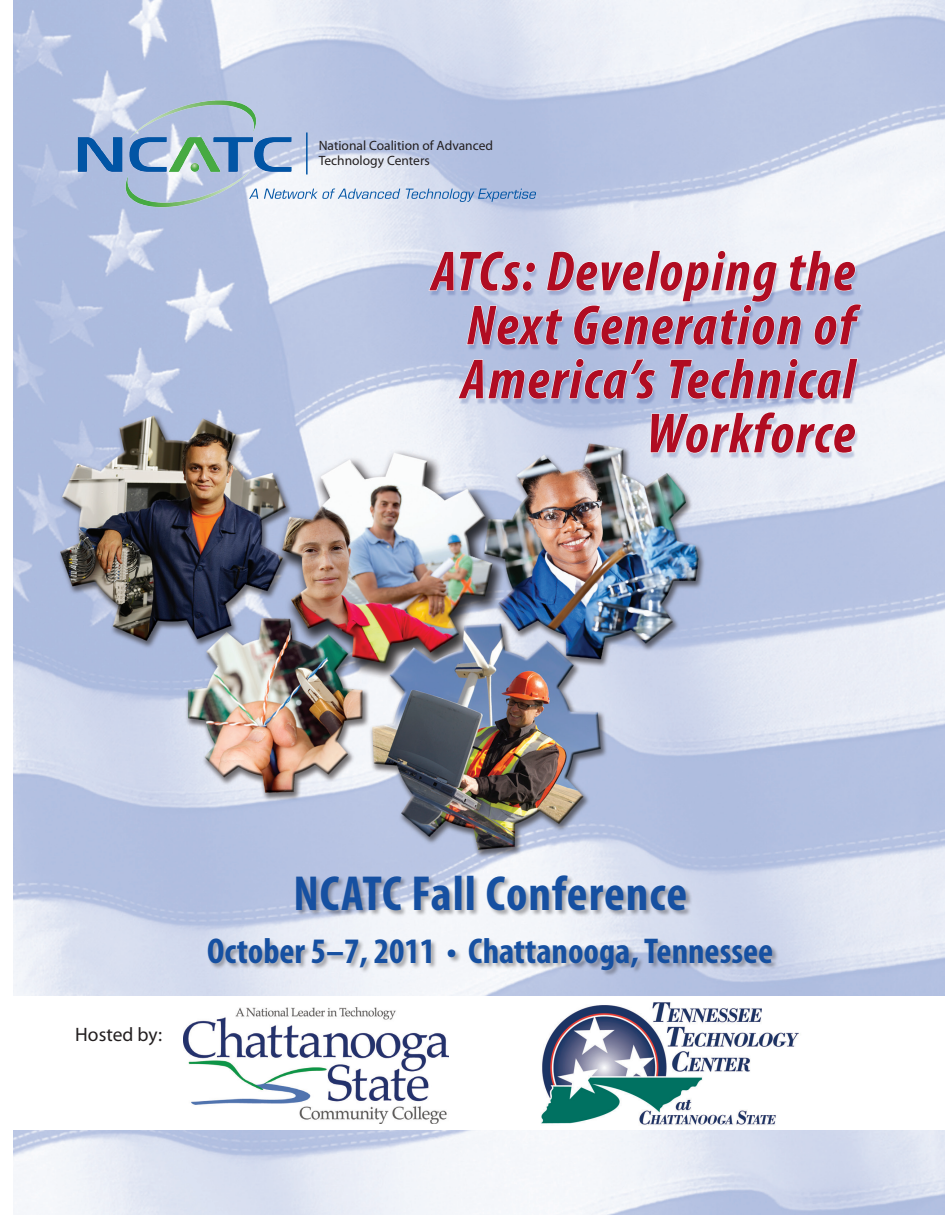
<style>
.page{position:relative;width:945px;height:1215px;background:#fff}
.page>*{position:absolute;margin:0;border:0;box-sizing:border-box;transform-origin:0 0}
.t1{font:italic 700 condensed 57px/54px "Myriad Pro";letter-spacing:.03em;color:#b00c22;text-align:right}
.t2{font:700 condensed 49.5px "Myriad Pro";letter-spacing:.02em;color:#1650a1}
.t3{font:700 condensed 36px "Myriad Pro";color:#1650a1}
.t4{font:19.5px "Myriad Pro";color:#231f20}
.t5{font:13.5px/15px "Myriad Pro";color:#231f20}
</style>
<div class="page">
<img style="left:14px;top:0;width:931px;height:1215px">
<div style="left:14px;top:997px;width:931px;height:133px;background:#fff"></div>
<img style="left:76px;top:99px;width:217px;height:109px">
<hr style="left:306px;top:132px;width:2px;height:42px;background:#0155a5">
<svg style="left:249px;top:189px;width:287px;height:13px"></svg>
<div style="left:430px;top:254px;width:435px;height:205px;background:#253f8e;opacity:.24"></div>
<svg style="left:429px;top:250px;width:433px;height:96px;background:#c4cde5"></svg>
<svg style="left:458px;top:358px;width:198px;height:42px;background:#b4c0df"></svg>
<svg style="left:669px;top:358px;width:189px;height:42px;background:#b7c2e0"></svg>
<svg style="left:650px;top:412px;width:206px;height:42px"></svg>
<div style="left:208px;top:876px;width:570px;height:101px;background:#231f20;opacity:.36"></div>
<img style="left:184px;top:1008px;width:265px;height:115px">
<img style="left:541px;top:1002px;width:258px;height:123px">
<p class="t5" style="left:319px;top:137px;width:176px">National Coalition of Advanced<br>Technology Centers</p>
<p class="t1" style="left:431px;top:243px;width:425px">ATCs: Developing the<br>Next Generation of<br>America’s Technical<br>Workforce</p>
<p class="t4" style="left:75px;top:1023px;width:89px">Hosted by:</p>
<p class="t2" style="left:293px;top:863px;width:395px">NCATC Fall Conference</p>
<p class="t3" style="left:207px;top:928px;width:567px">October 5–7, 2011 • Chattanooga, Tennessee</p>
</div>
